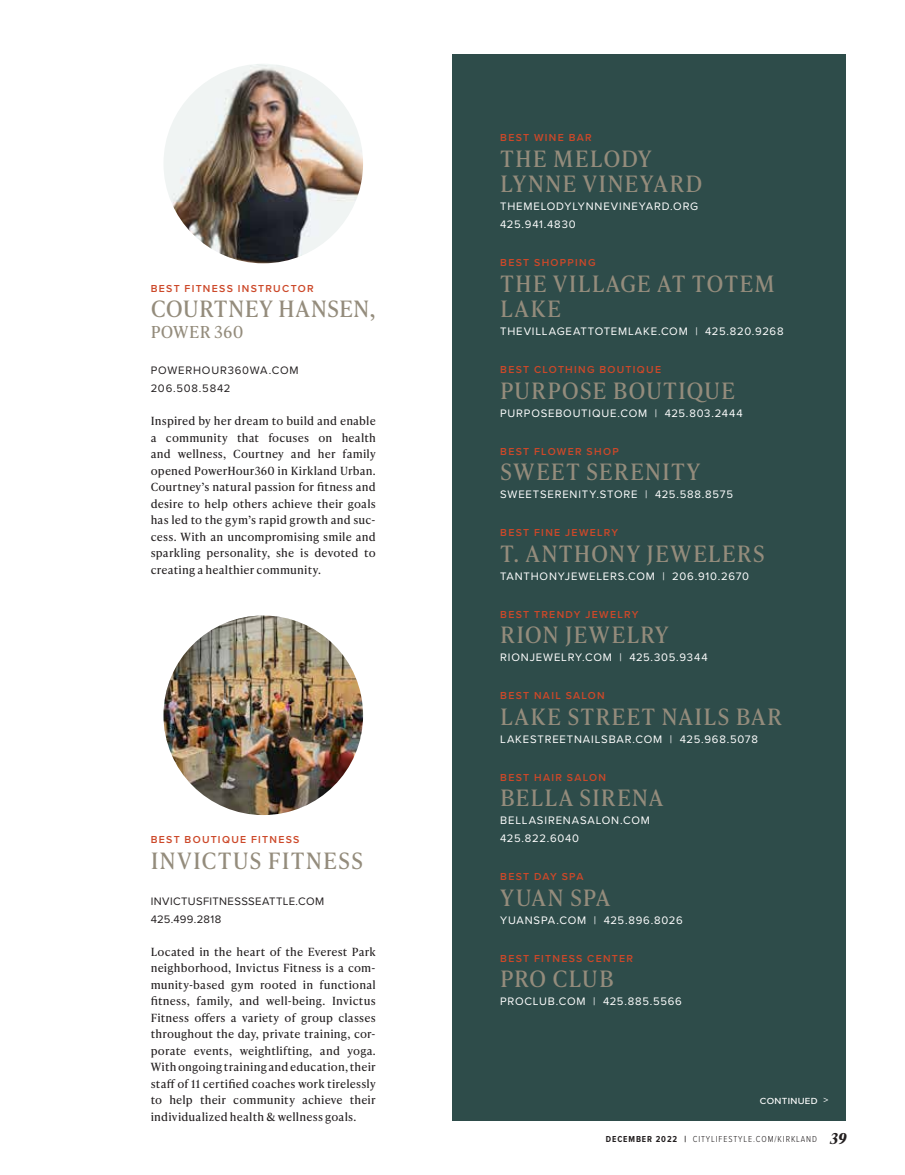
<style>
.page{position:relative;width:905px;height:1175px;background:#fff}
.page>*{position:absolute;margin:0;border:0;box-sizing:border-box;transform-origin:0 0}
.t1{font:22.5px/25.5px "Ivy Presto Text";letter-spacing:.04em;color:#948c7c}
.t2{font:22.5px "Ivy Presto Text";letter-spacing:.01em;color:#948c7c}
.t3{font:16.5px "Ivy Presto Text";letter-spacing:.015em;color:#948c7c}
.t4{font:italic 700 15px "Ivy Presto Text";color:#231f20}
.t5{font:11.25px/16.5px "Ivy Presto Text";letter-spacing:.015em;color:#231f20;text-align:justify}
.t6{font:11.25px/18px "Proxima Nova";letter-spacing:.075em;color:#fff}
.t7{font:11.25px/18px "Proxima Nova";letter-spacing:.04em;color:#231f20}
.t8{font:11.25px/18px "Proxima Nova";letter-spacing:.07em;color:#231f20}
.t9{font:600 10.5px "Proxima Nova";letter-spacing:.125em;color:#cc4829}
.t10{font:500 9.15px "Proxima Nova";letter-spacing:.03em;color:#fff;scale:1.06 1}
.t11{font:300 9px "Proxima Nova Cond";letter-spacing:.1em;color:#231f20}
.s1{font-weight:700}
</style>
<div class="page">
<div style="left:452px;top:54px;width:394px;height:1066px;background:#2e4c4a"></div>
<img style="left:163px;top:64px;width:200px;height:199px;border-radius:100px">
<img style="left:163px;top:615px;width:200px;height:200px;border-radius:100px">
<p class="t9" style="left:151px;top:280px;width:164px">BEST FITNESS INSTRUCTOR</p>
<h1 class="t2" style="left:151px;top:292px;width:227px">COURTNEY HANSEN,</h1>
<h2 class="t3" style="left:151px;top:320px;width:94px">POWER 360</h2>
<p class="t8" style="left:151px;top:361px;width:149px">POWERHOUR360WA.COM<br>206.508.5842</p>
<p class="t5" style="left:151px;top:412px;width:227px">Inspired by her dream to build and enable a community that focuses on health and wellness, Courtney and her family opened PowerHour360 in Kirkland Urban.<br>Courtney’s natural passion for fitness and desire to help others achieve their goals has led to the gym’s rapid growth and suc&shy;cess. With an uncompromising smile and sparkling personality, she is devoted to creating a healthier community.</p>
<p class="t9" style="left:151px;top:832px;width:150px">BEST BOUTIQUE FITNESS</p>
<h1 class="t1" style="left:151px;top:846px;width:214px">INVICTUS FITNESS</h1>
<p class="t7" style="left:151px;top:891px;width:175px">INVICTUSFITNESSSEATTLE.COM<br>425.499.2818</p>
<p class="t5" style="left:151px;top:943px;width:227px">Located in the heart of the Everest Park neighborhood, Invictus Fitness is a com&shy;munity-based gym rooted in functional fitness, family, and well-being. Invictus Fitness offers a variety of group classes throughout the day, private training, cor&shy;porate events, weightlifting, and yoga.<br>With ongoing training and education, their staff of 11 certified coaches work tirelessly to help their community achieve their individualized health &amp; wellness goals.</p>
<p class="t9" style="left:500px;top:130px;width:93px">BEST WINE BAR</p>
<h1 class="t1" style="left:500px;top:145px;width:204px">THE MELODY<br>LYNNE VINEYARD</h1>
<p class="t6" style="left:500px;top:197px;width:200px">THEMELODYLYNNEVINEYARD.ORG<br>425.941.4830</p>
<p class="t9" style="left:500px;top:255px;width:97px">BEST SHOPPING</p>
<h1 class="t1" style="left:500px;top:270px;width:276px">THE VILLAGE AT TOTEM<br>LAKE</h1>
<p class="t6" style="left:500px;top:322px;width:285px">THEVILLAGEATTOTEMLAKE.COM | 425.820.9268</p>
<p class="t9" style="left:500px;top:362px;width:162px">BEST CLOTHING BOUTIQUE</p>
<h1 class="t1" style="left:500px;top:377px;width:236px">PURPOSE BOUTIQUE</h1>
<p class="t6" style="left:500px;top:404px;width:244px">PURPOSEBOUTIQUE.COM | 425.803.2444</p>
<p class="t9" style="left:500px;top:443px;width:120px">BEST FLOWER SHOP</p>
<h1 class="t1" style="left:500px;top:458px;width:202px">SWEET SERENITY</h1>
<p class="t6" style="left:500px;top:485px;width:234px">SWEETSERENITY.STORE | 425.588.8575</p>
<p class="t9" style="left:500px;top:525px;width:119px">BEST FINE JEWELRY</p>
<h1 class="t1" style="left:500px;top:540px;width:266px">T. ANTHONY JEWELERS</h1>
<p class="t6" style="left:500px;top:566px;width:250px">TANTHONYJEWELERS.COM | 206.910.2670</p>
<p class="t9" style="left:500px;top:606px;width:140px">BEST TRENDY JEWELRY</p>
<h1 class="t1" style="left:500px;top:621px;width:170px">RION JEWELRY</h1>
<p class="t6" style="left:500px;top:648px;width:209px">RIONJEWELRY.COM | 425.305.9344</p>
<p class="t9" style="left:500px;top:688px;width:106px">BEST NAIL SALON</p>
<h1 class="t1" style="left:500px;top:703px;width:283px">LAKE STREET NAILS BAR</h1>
<p class="t6" style="left:500px;top:729px;width:259px">LAKESTREETNAILSBAR.COM | 425.968.5078</p>
<p class="t9" style="left:500px;top:769px;width:107px">BEST HAIR SALON</p>
<h1 class="t1" style="left:500px;top:784px;width:164px">BELLA SIRENA</h1>
<p class="t6" style="left:500px;top:811px;width:151px">BELLASIRENASALON.COM<br>425.822.6040</p>
<p class="t9" style="left:500px;top:869px;width:85px">BEST DAY SPA</p>
<h1 class="t1" style="left:500px;top:883px;width:111px">YUAN SPA</h1>
<p class="t6" style="left:500px;top:910px;width:184px">YUANSPA.COM | 425.896.8026</p>
<p class="t9" style="left:500px;top:950px;width:134px">BEST FITNESS CENTER</p>
<h1 class="t1" style="left:500px;top:965px;width:115px">PRO CLUB</h1>
<p class="t6" style="left:500px;top:992px;width:183px">PROCLUB.COM | 425.885.5566</p>
<p class="t10" style="left:759px;top:1093px;width:66px">CONTINUED &gt;</p>
<p class="t11" style="left:605px;top:1132px;width:213px"><span class="s1">DECEMBER 2022 |</span> CITYLIFESTYLE.COM/KIRKLAND</p>
<h3 class="t4" style="left:830px;top:1127px;width:18px">39</h3>
</div>
